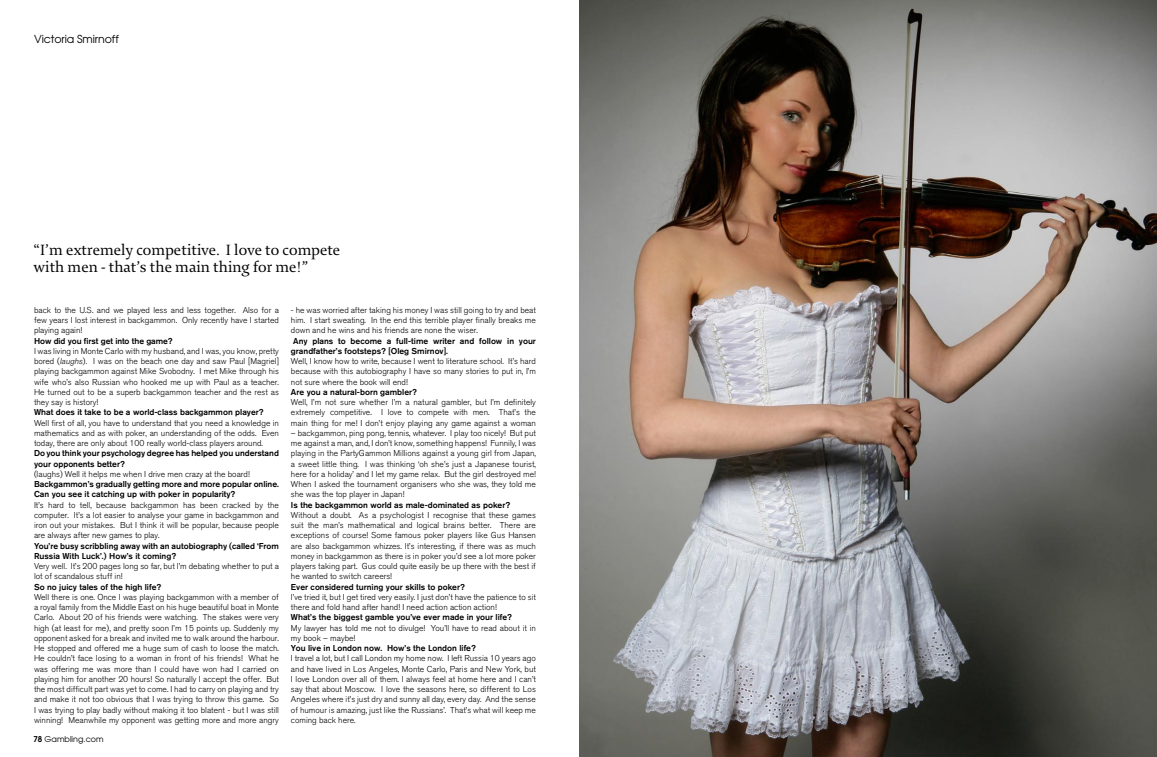
<style>
.page{position:relative;width:1157px;height:757px;background:#fff}
.page>*{position:absolute;margin:0;border:0;box-sizing:border-box;transform-origin:0 0}
.t1{font:16px/17px "Enigma";color:#000}
.t2{font:11px "Avant Garde";letter-spacing:-.01em;color:#000}
.t3{font:300 8.5px/10.2px "Akzidenz Grotesk BQ";color:#000;text-align:justify}
.t4{font:500 8.5px/10.2px "Akzidenz Grotesk BQ";color:#000}
.t5{font:8px "Avant Garde";color:#000}
.s1{font-style:italic}
.s2{font-weight:600}
</style>
<div class="page">
<img style="left:579px;top:0;width:578px;height:757px">
<p class="t2" style="left:34px;top:32px;width:86px">Victoria Smirnoff</p>
<h1 class="t1" style="left:34px;top:242px;width:308px">“I’m extremely competitive. I love to compete with men - that’s the main thing for me!”</h1>
<p class="t3" style="left:34px;top:305px;width:246px">back to the U.S. and we played less and less together. Also for a few years I lost interest in backgammon. Only recently have I started playing again!</p>
<p class="t4" style="left:34px;top:335px;width:140px">How did you first get into the game?</p>
<p class="t3" style="left:34px;top:346px;width:246px">I was living in Monte Carlo with my husband, and I was, you know, pretty bored (<span class="s1">laughs</span>). I was on the beach one day and saw Paul [Magriel] playing backgammon against Mike Svobodny. I met Mike through his wife who’s also Russian who hooked me up with Paul as a teacher.<br>He turned out to be a superb backgammon teacher and the rest as they say is history!</p>
<p class="t4" style="left:34px;top:407px;width:231px">What does it take to be a world-class backgammon player?</p>
<p class="t3" style="left:34px;top:418px;width:246px">Well first of all, you have to understand that you need a knowledge in mathematics and as with poker, an understanding of the odds. Even today, there are only about 100 really world-class players around.</p>
<p class="t4" style="left:34px;top:448px;width:246px">Do you think your psychology degree has helped you understand your opponents better?</p>
<p class="t3" style="left:34px;top:469px;width:217px">(laughs) Well it helps me when I drive men crazy at the board!</p>
<p class="t4" style="left:34px;top:479px;width:246px">Backgammon’s gradually getting more and more popular online.<br>Can you see it catching up with poker in popularity?</p>
<p class="t3" style="left:34px;top:500px;width:246px">It’s hard to tell, because backgammon has been cracked by the computer. It’s a lot easier to analyse your game in backgammon and iron out your mistakes. But I think it will be popular, because people are always after new games to play.</p>
<p class="t4" style="left:34px;top:540px;width:246px">You’re busy scribbling away with an autobiography (called ‘From<br>Russia With Luck’.) How’s it coming?</p>
<p class="t3" style="left:34px;top:561px;width:246px">Very well. It’s 200 pages long so far, but I’m debating whether to put a lot of scandalous stuff in!</p>
<p class="t4" style="left:34px;top:581px;width:129px">So no juicy tales of the high life?</p>
<p class="t3" style="left:34px;top:592px;width:246px">Well there is one. Once I was playing backgammon with a member of a royal family from the Middle East on his huge beautiful boat in Monte Carlo. About 20 of his friends were watching. The stakes were very high (at least for me), and pretty soon I’m 15 points up. Suddenly my opponent asked for a break and invited me to walk around the harbour.<br>He stopped and offered me a huge sum of cash to loose the match.<br>He couldn’t face losing to a woman in front of his friends! What he was offering me was more than I could have won had I carried on playing him for another 20 hours! So naturally I accept the offer. But the most difficult part was yet to come. I had to carry on playing and try and make it not too obvious that I was trying to throw this game. So I was trying to play badly without making it too blatent - but I was still winning! Meanwhile my opponent was getting more and more angry</p>
<p class="t5" style="left:33px;top:734px;width:72px"><span class="s2">78</span> Gambling.com</p>
<p class="t3" style="left:291px;top:305px;width:246px">- he was worried after taking his money I was still going to try and beat him. I start sweating. In the end this terrible player finally breaks me down and he wins and his friends are none the wiser.</p>
<p class="t4" style="left:291px;top:335px;width:246px">Any plans to become a full-time writer and follow in your grandfather’s footsteps? [Oleg Smirnov].</p>
<p class="t3" style="left:291px;top:356px;width:246px">Well, I know how to write, because I went to literature school. It’s hard because with this autobiography I have so many stories to put in, I’m not sure where the book will end!</p>
<p class="t4" style="left:291px;top:387px;width:127px">Are you a natural-born gambler?</p>
<p class="t3" style="left:291px;top:397px;width:246px">Well, I’m not sure whether I’m a natural gambler, but I’m definitely extremely competitive. I love to compete with men. That’s the main thing for me! I don’t enjoy playing any game against a woman</p>
<p class="t3" style="left:291px;top:428px;width:246px">– backgammon, ping pong, tennis, whatever. I play too nicely! But put me against a man, and, I don’t know, something happens! Funnily, I was playing in the PartyGammon Millions against a young girl from Japan, a sweet little thing. I was thinking ‘oh she’s just a Japanese tourist, here for a holiday’ and I let my game relax. But the girl destroyed me!<br>When I asked the tournament organisers who she was, they told me she was the top player in Japan!</p>
<p class="t4" style="left:291px;top:499px;width:221px">Is the backgammon world as male-dominated as poker?</p>
<p class="t3" style="left:291px;top:510px;width:246px">Without a doubt. As a psychologist I recognise that these games suit the man’s mathematical and logical brains better. There are exceptions of course! Some famous poker players like Gus Hansen are also backgammon whizzes. It’s interesting, if there was as much money in backgammon as there is in poker you’d see a lot more poker players taking part. Gus could quite easily be up there with the best if he wanted to switch careers!</p>
<p class="t4" style="left:291px;top:581px;width:175px">Ever considered turning your skills to poker?</p>
<p class="t3" style="left:291px;top:592px;width:246px">I’ve tried it, but I get tired very easily. I just don’t have the patience to sit there and fold hand after hand! I need action action action!</p>
<p class="t4" style="left:291px;top:612px;width:223px">What’s the biggest gamble you’ve ever made in your life?</p>
<p class="t3" style="left:291px;top:623px;width:246px">My lawyer has told me not to divulge! You’ll have to read about it in my book – maybe!</p>
<p class="t4" style="left:291px;top:643px;width:186px">You live in London now. How’s the London life?</p>
<p class="t3" style="left:291px;top:653px;width:246px">I travel a lot, but I call London my home now. I left Russia 10 years ago and have lived in Los Angeles, Monte Carlo, Paris and New York, but I love London over all of them. I always feel at home here and I can’t say that about Moscow. I love the seasons here, so different to Los Angeles where it’s just dry and sunny all day, every day. And the sense of humour is amazing, just like the Russians’. That’s what will keep me coming back here.</p>
</div>
